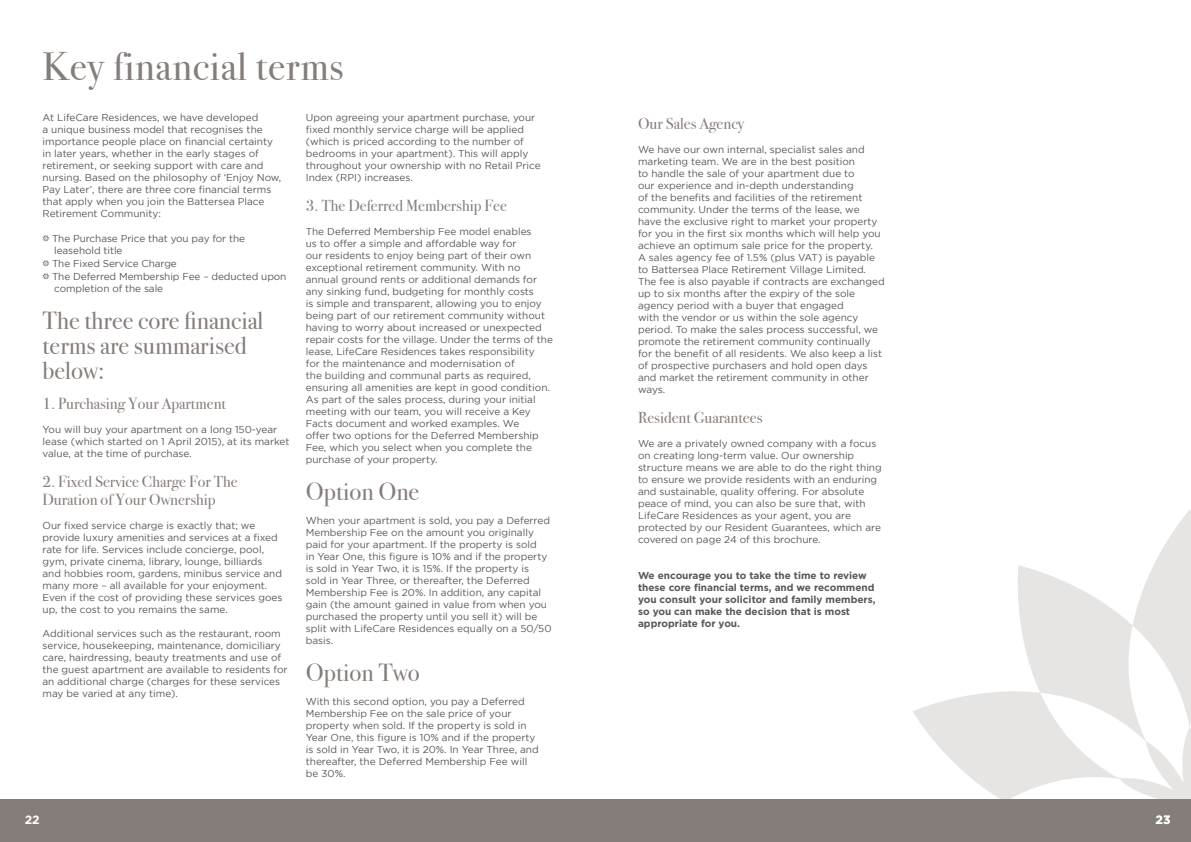
<style>
.page{position:relative;width:1191px;height:842px;background:#fff}
.page>*{position:absolute;margin:0;border:0;box-sizing:border-box;transform-origin:0 0}
.t1{font:40px "Bodoni Svty Two ITCTT";letter-spacing:.02em;color:#857d79}
.t2{font:25px/25px "Bodoni Svty Two ITCTT";color:#857d79}
.t3{font:16px/18px "Bodoni Svty Two ITCTT";color:#857d79}
.t4{font:700 12px "Gotham";color:#fff}
.t5{font:10px/12px "Gotham";color:#575756}
.t6{font:700 10px/12px "Gotham";color:#575756}
</style>
<div class="page">
<div style="left:0;top:799px;width:1191px;height:43px;background:#857d79"></div>
<svg style="left:43px;top:235px;width:6px;height:7px"></svg>
<svg style="left:43px;top:260px;width:6px;height:7px"></svg>
<svg style="left:43px;top:273px;width:6px;height:7px"></svg>
<svg style="left:913px;top:510px;width:278px;height:289px"></svg>
<h1 class="t1" style="left:43px;top:34px;width:303px">Key financial terms</h1>
<p class="t5" style="left:43px;top:111px;width:240px">At LifeCare Residences, we have developed<br>a unique business model that recognises the importance people place on financial certainty in later years, whether in the early stages of retirement, or seeking support with care and nursing. Based on the philosophy of ‘Enjoy Now, Pay Later’, there are three core financial terms that apply when you join the Battersea Place Retirement Community:</p>
<p class="t5" style="left:52px;top:232px;width:195px">The Purchase Price that you pay for the leasehold title</p>
<p class="t5" style="left:52px;top:257px;width:236px;line-height:13px">The Fixed Service Charge<br>The Deferred Membership Fee – deducted upon</p>
<p class="t5" style="left:54px;top:282px;width:110px">completion of the sale</p>
<h2 class="t2" style="left:43px;top:305px;width:222px">The three core financial terms are summarised below:</h2>
<h3 class="t3" style="left:43px;top:393px;width:185px">1. Purchasing Your Apartment</h3>
<p class="t5" style="left:43px;top:423px;width:248px">You will buy your apartment on a long 150-year lease (which started on 1 April 2015), at its market value, at the time of purchase.</p>
<h3 class="t3" style="left:43px;top:471px;width:197px">2. Fixed Service Charge For The<br>Duration of Your Ownership</h3>
<p class="t5" style="left:43px;top:519px;width:241px">Our fixed service charge is exactly that; we provide luxury amenities and services at a fixed rate for life. Services include concierge, pool, gym, private cinema, library, lounge, billiards and hobbies room, gardens, minibus service and many more – all available for your enjoyment.<br>Even if the cost of providing these services goes up, the cost to you remains the same.</p>
<p class="t5" style="left:43px;top:627px;width:247px">Additional services such as the restaurant, room service, housekeeping, maintenance, domiciliary care, hairdressing, beauty treatments and use of the guest apartment are available to residents for an additional charge (charges for these services may be varied at any time).</p>
<p class="t5" style="left:306px;top:111px;width:236px">Upon agreeing your apartment purchase, your fixed monthly service charge will be applied (which is priced according to the number of bedrooms in your apartment). This will apply throughout your ownership with no Retail Price Index (RPI) increases.</p>
<h3 class="t3" style="left:306px;top:195px;width:203px">3. The Deferred Membership Fee</h3>
<p class="t5" style="left:306px;top:225px;width:249px">The Deferred Membership Fee model enables<br>us to offer a simple and affordable way for<br>our residents to enjoy being part of their own exceptional retirement community. With no annual ground rents or additional demands for any sinking fund, budgeting for monthly costs<br>is simple and transparent, allowing you to enjoy being part of our retirement community without having to worry about increased or unexpected repair costs for the village. Under the terms of the lease, LifeCare Residences takes responsibility<br>for the maintenance and modernisation of<br>the building and communal parts as required, ensuring all amenities are kept in good condition.<br>As part of the sales process, during your initial meeting with our team, you will receive a Key Facts document and worked examples. We<br>offer two options for the Deferred Membership Fee, which you select when you complete the purchase of your property.</p>
<h2 class="t2" style="left:306px;top:476px;width:115px">Option One</h2>
<p class="t5" style="left:306px;top:514px;width:247px">When your apartment is sold, you pay a Deferred Membership Fee on the amount you originally paid for your apartment. If the property is sold<br>in Year One, this figure is 10% and if the property is sold in Year Two, it is 15%. If the property is sold in Year Three, or thereafter, the Deferred Membership Fee is 20%. In addition, any capital gain (the amount gained in value from when you purchased the property until you sell it) will be split with LifeCare Residences equally on a 50/50 basis.</p>
<h2 class="t2" style="left:306px;top:657px;width:116px">Option Two</h2>
<p class="t5" style="left:306px;top:695px;width:234px">With this second option, you pay a Deferred Membership Fee on the sale price of your property when sold. If the property is sold in Year One, this figure is 10% and if the property is sold in Year Two, it is 20%. In Year Three, and thereafter, the Deferred Membership Fee will be 30%.</p>
<p class="t4" style="left:25px;top:812px;width:16px">22</p>
<h3 class="t3" style="left:638px;top:113px;width:108px">Our Sales Agency</h3>
<p class="t5" style="left:638px;top:143px;width:248px">We have our own internal, specialist sales and marketing team. We are in the best position<br>to handle the sale of your apartment due to<br>our experience and in-depth understanding<br>of the benefits and facilities of the retirement community. Under the terms of the lease, we have the exclusive right to market your property for you in the first six months which will help you achieve an optimum sale price for the property.<br>A sales agency fee of 1.5% (plus VAT) is payable to Battersea Place Retirement Village Limited.<br>The fee is also payable if contracts are exchanged up to six months after the expiry of the sole agency period with a buyer that engaged<br>with the vendor or us within the sole agency period. To make the sales process successful, we promote the retirement community continually for the benefit of all residents. We also keep a list of prospective purchasers and hold open days and market the retirement community in other ways.</p>
<h3 class="t3" style="left:638px;top:407px;width:126px">Resident Guarantees</h3>
<p class="t5" style="left:638px;top:437px;width:245px">We are a privately owned company with a focus on creating long-term value. Our ownership structure means we are able to do the right thing to ensure we provide residents with an enduring and sustainable, quality offering. For absolute peace of mind, you can also be sure that, with LifeCare Residences as your agent, you are protected by our Resident Guarantees, which are covered on page 24 of this brochure.</p>
<p class="t6" style="left:638px;top:569px;width:239px">We encourage you to take the time to review these core financial terms, and we recommend you consult your solicitor and family members, so you can make the decision that is most appropriate for you.</p>
<p class="t4" style="left:1155px;top:812px;width:16px">23</p>
</div>
